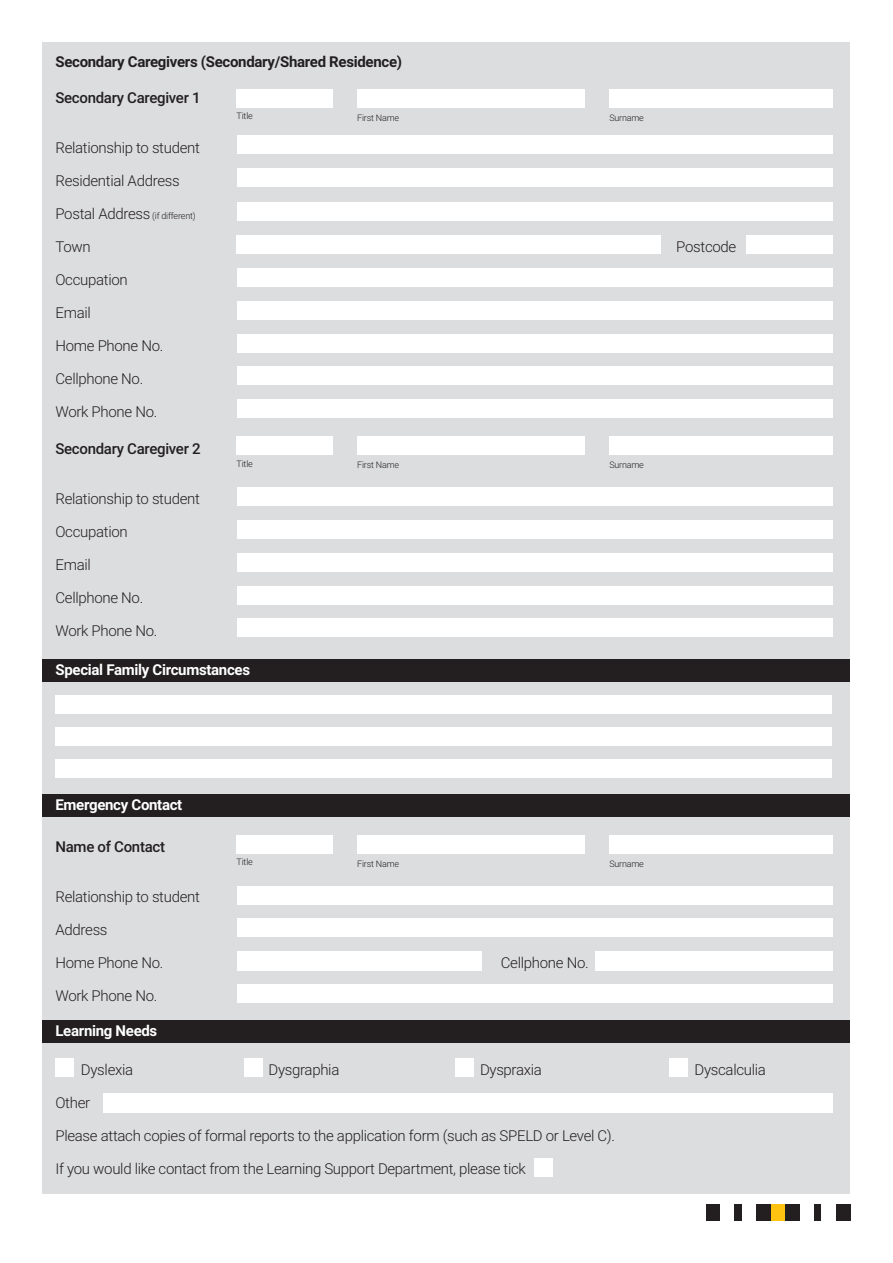
<style>
.page{position:relative;width:893px;height:1263px;background:#fff}
.page>*{position:absolute;margin:0;border:0;box-sizing:border-box;transform-origin:0 0}
.t1{font:300 15px "Roboto";letter-spacing:-.02em;color:#231f20}
.t2{font:700 15px "Roboto";letter-spacing:-.02em;color:#fff}
.t3{font:500 15px "Roboto";letter-spacing:-.02em;color:#231f20}
.t4{font:700 15px "Roboto";letter-spacing:-.02em;color:#231f20}
.t5{font:300 9px "Roboto";letter-spacing:-.02em;color:#231f20}
.s1{font-size:9px}
</style>
<div class="page">
<div style="left:43px;top:43px;width:807px;height:1151px;background:#dcdddf"></div>
<div style="left:706px;top:1204px;width:14px;height:16px;background:#231f20"></div>
<div style="left:735px;top:1204px;width:7px;height:16px;background:#231f20"></div>
<div style="left:771px;top:1204px;width:14px;height:16px;background:#fec210"></div>
<div style="left:756px;top:1204px;width:15px;height:16px;background:#231f20"></div>
<div style="left:785px;top:1204px;width:15px;height:16px;background:#231f20"></div>
<div style="left:814px;top:1204px;width:7px;height:16px;background:#231f20"></div>
<div style="left:836px;top:1204px;width:14px;height:16px;background:#231f20"></div>
<div style="left:237px;top:135px;width:595px;height:19px;background:#fff"></div>
<div style="left:237px;top:168px;width:595px;height:18px;background:#fff"></div>
<div style="left:237px;top:202px;width:595px;height:18px;background:#fff"></div>
<div style="left:237px;top:236px;width:424px;height:18px;background:#fff"></div>
<div style="left:746px;top:236px;width:86px;height:18px;background:#fff"></div>
<div style="left:237px;top:268px;width:595px;height:19px;background:#fff"></div>
<div style="left:237px;top:301px;width:595px;height:19px;background:#fff"></div>
<div style="left:237px;top:334px;width:595px;height:18px;background:#fff"></div>
<div style="left:237px;top:367px;width:595px;height:18px;background:#fff"></div>
<div style="left:237px;top:399px;width:595px;height:19px;background:#fff"></div>
<div style="left:237px;top:89px;width:96px;height:18px;background:#fff"></div>
<div style="left:357px;top:89px;width:228px;height:18px;background:#fff"></div>
<div style="left:609px;top:89px;width:223px;height:18px;background:#fff"></div>
<div style="left:237px;top:437px;width:96px;height:18px;background:#fff"></div>
<div style="left:357px;top:437px;width:228px;height:18px;background:#fff"></div>
<div style="left:609px;top:437px;width:223px;height:18px;background:#fff"></div>
<div style="left:237px;top:488px;width:595px;height:18px;background:#fff"></div>
<div style="left:237px;top:520px;width:595px;height:19px;background:#fff"></div>
<div style="left:237px;top:553px;width:595px;height:19px;background:#fff"></div>
<div style="left:237px;top:586px;width:595px;height:18px;background:#fff"></div>
<div style="left:237px;top:619px;width:595px;height:18px;background:#fff"></div>
<div style="left:43px;top:794px;width:807px;height:23px;background:#231f20"></div>
<div style="left:237px;top:835px;width:96px;height:18px;background:#fff"></div>
<div style="left:357px;top:835px;width:228px;height:18px;background:#fff"></div>
<div style="left:609px;top:835px;width:223px;height:18px;background:#fff"></div>
<div style="left:237px;top:886px;width:595px;height:18px;background:#fff"></div>
<div style="left:237px;top:919px;width:595px;height:18px;background:#fff"></div>
<div style="left:237px;top:951px;width:245px;height:20px;background:#fff"></div>
<div style="left:237px;top:984px;width:595px;height:19px;background:#fff"></div>
<div style="left:55px;top:695px;width:777px;height:19px;background:#fff"></div>
<div style="left:55px;top:727px;width:777px;height:19px;background:#fff"></div>
<div style="left:55px;top:759px;width:777px;height:19px;background:#fff"></div>
<div style="left:43px;top:659px;width:807px;height:22px;background:#231f20"></div>
<div style="left:43px;top:1020px;width:807px;height:23px;background:#231f20"></div>
<div style="left:595px;top:951px;width:237px;height:20px;background:#fff"></div>
<div style="left:55px;top:1059px;width:18px;height:18px;background:#fff"></div>
<div style="left:244px;top:1059px;width:18px;height:18px;background:#fff"></div>
<div style="left:455px;top:1059px;width:18px;height:18px;background:#fff"></div>
<div style="left:669px;top:1059px;width:18px;height:18px;background:#fff"></div>
<div style="left:103px;top:1093px;width:729px;height:19px;background:#fff"></div>
<div style="left:534px;top:1158px;width:18px;height:18px;background:#fff"></div>
<p class="t4" style="left:55px;top:51px;width:348px">Secondary Caregivers (Secondary/Shared Residence)</p>
<p class="t3" style="left:55px;top:87px;width:147px">Secondary Caregiver 1</p>
<p class="t1" style="left:55px;top:137px;width:146px">Relationship to student</p>
<p class="t1" style="left:55px;top:170px;width:126px">Residential Address</p>
<p class="t1" style="left:55px;top:203px;width:142px">Postal Address <span class="s1">(if different)</span></p>
<p class="t1" style="left:55px;top:236px;width:37px">Town</p>
<p class="t1" style="left:676px;top:236px;width:62px">Postcode</p>
<p class="t1" style="left:55px;top:269px;width:74px">Occupation</p>
<p class="t1" style="left:55px;top:302px;width:37px">Email</p>
<p class="t1" style="left:55px;top:335px;width:109px">Home Phone No.</p>
<p class="t1" style="left:55px;top:368px;width:89px">Cellphone No.</p>
<p class="t1" style="left:55px;top:401px;width:103px">Work Phone No.</p>
<p class="t5" style="left:237px;top:110px;width:18px">Title</p>
<p class="t5" style="left:357px;top:111px;width:43px">First Name</p>
<p class="t5" style="left:609px;top:111px;width:36px">Surname</p>
<p class="t3" style="left:55px;top:438px;width:147px">Secondary Caregiver 2</p>
<p class="t1" style="left:55px;top:488px;width:146px">Relationship to student</p>
<p class="t1" style="left:55px;top:521px;width:74px">Occupation</p>
<p class="t1" style="left:55px;top:554px;width:37px">Email</p>
<p class="t1" style="left:55px;top:587px;width:89px">Cellphone No.</p>
<p class="t1" style="left:55px;top:620px;width:103px">Work Phone No.</p>
<p class="t5" style="left:237px;top:458px;width:18px">Title</p>
<p class="t5" style="left:357px;top:459px;width:43px">First Name</p>
<p class="t5" style="left:609px;top:459px;width:36px">Surname</p>
<p class="t2" style="left:55px;top:659px;width:196px">Special Family Circumstances</p>
<p class="t2" style="left:55px;top:794px;width:128px">Emergency Contact</p>
<p class="t3" style="left:55px;top:836px;width:111px">Name of Contact</p>
<p class="t1" style="left:55px;top:886px;width:146px">Relationship to student</p>
<p class="t1" style="left:55px;top:919px;width:54px">Address</p>
<p class="t1" style="left:55px;top:952px;width:109px">Home Phone No.</p>
<p class="t1" style="left:501px;top:952px;width:89px">Cellphone No.</p>
<p class="t1" style="left:55px;top:985px;width:103px">Work Phone No.</p>
<p class="t5" style="left:237px;top:856px;width:18px">Title</p>
<p class="t5" style="left:357px;top:857px;width:43px">First Name</p>
<p class="t5" style="left:609px;top:857px;width:36px">Surname</p>
<p class="t2" style="left:55px;top:1020px;width:103px">Learning Needs</p>
<p class="t1" style="left:81px;top:1059px;width:54px">Dyslexia</p>
<p class="t1" style="left:268px;top:1059px;width:72px">Dysgraphia</p>
<p class="t1" style="left:480px;top:1059px;width:63px">Dyspraxia</p>
<p class="t1" style="left:694px;top:1059px;width:73px">Dyscalculia</p>
<p class="t1" style="left:55px;top:1092px;width:36px">Other</p>
<p class="t1" style="left:55px;top:1125px;width:561px">Please attach copies of formal reports to the application form (such as SPELD or Level C).</p>
<p class="t1" style="left:55px;top:1158px;width:472px">If you would like contact from the Learning Support Department, please tick</p>
</div>
